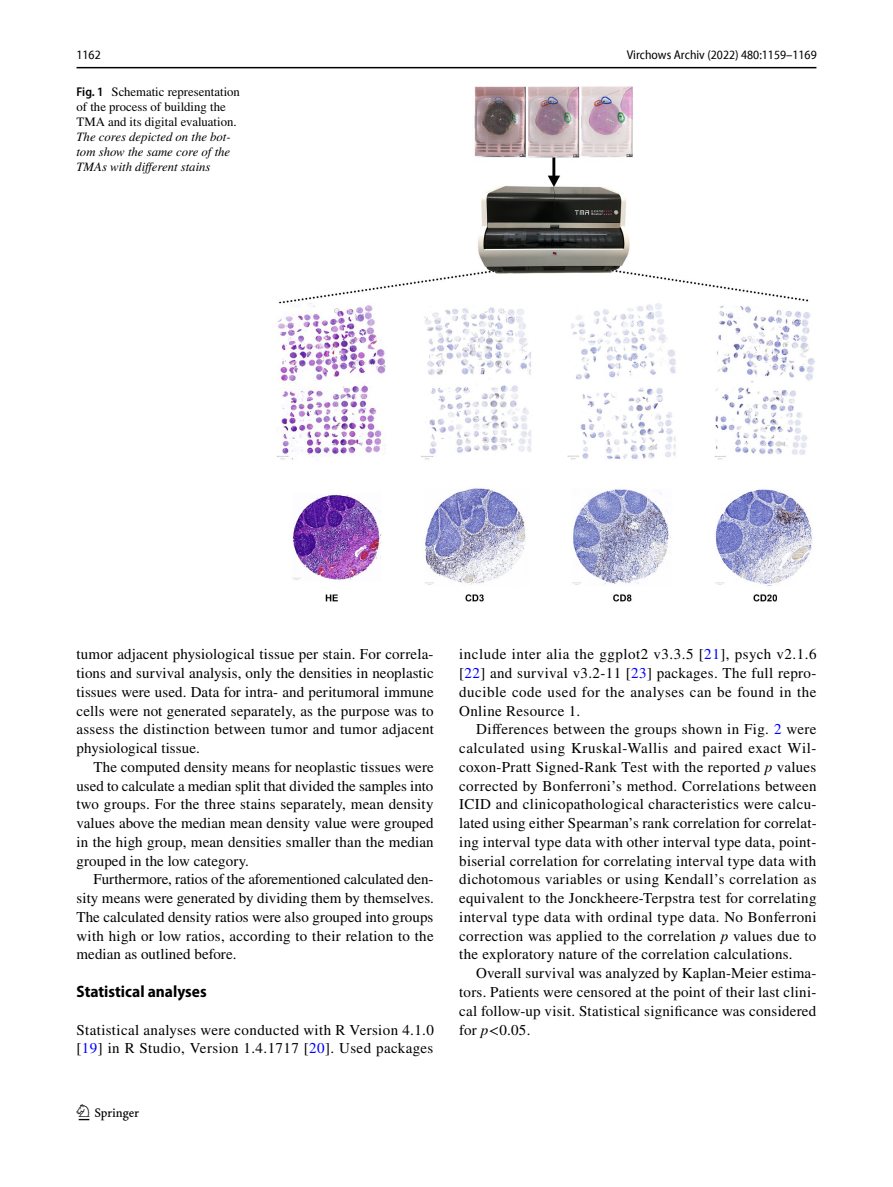
<style>
.page{position:relative;width:893px;height:1187px;background:#fff}
.page>*{position:absolute;margin:0;border:0;box-sizing:border-box;transform-origin:0 0}
.t1{font:22.5px "Springnew Regular 2";color:#000}
.t2{font:700 semi-condensed 16.5px "Myriad Pro";color:#000}
.t3{font:15px/18.8px "STIX";letter-spacing:.02em;color:#000;text-align:justify}
.t4{font:12.75px/15px "STIX";color:#000}
.t5{font:italic 12.75px/15px "STIX";color:#000;text-align:justify}
.t6{font:semi-condensed 12.75px "Myriad Pro Unic";color:#000}
.s1{font-family:"Myriad Pro";font-weight:600;font-stretch:semi-condensed}
.s2{color:#00f}
.s3{font-style:italic}
</style>
<div class="page">
<hr style="left:77px;top:67px;width:739px;height:1px;background:#000">
<img style="left:277px;top:87px;width:538px;height:515px">
<p class="t6" style="left:77px;top:50px;width:26px">1162</p>
<p class="t6" style="left:627px;top:50px;width:192px">Virchows Archiv (2022) 480:1159–1169</p>
<p class="t4" style="left:77px;top:85px;width:165px"><span class="s1">Fig. 1</span> Schematic representation of the process of building the<br>TMA and its digital evaluation.</p>
<p class="t5" style="left:77px;top:129px;width:156px">The cores depicted on the bot&shy;tom show the same core of the TMAs with different stains</p>
<p class="t3" style="left:77px;top:646px;width:359px">tumor adjacent physiological tissue per stain. For correla&shy;tions and survival analysis, only the densities in neoplastic tissues were used. Data for intra- and peritumoral immune cells were not generated separately, as the purpose was to assess the distinction between tumor and tumor adjacent physiological tissue.</p>
<p class="t3" style="left:77px;top:758px;width:359px;text-indent:17px">The computed density means for neoplastic tissues were used to calculate a median split that divided the samples into two groups. For the three stains separately, mean density values above the median mean density value were grouped in the high group, mean densities smaller than the median grouped in the low category.</p>
<p class="t3" style="left:77px;top:871px;width:359px;text-indent:17px">Furthermore, ratios of the aforementioned calculated den&shy;sity means were generated by dividing them by themselves.<br>The calculated density ratios were also grouped into groups with high or low ratios, according to their relation to the median as outlined before.</p>
<p class="t2" style="left:77px;top:982px;width:132px">Statistical analyses</p>
<p class="t3" style="left:77px;top:1021px;width:359px">Statistical analyses were conducted with R Version 4.1.0 [<span class="s2">19</span>] in R Studio, Version 1.4.1717 [<span class="s2">20</span>]. Used packages</p>
<h1 class="t1" style="left:79px;top:1104px;width:62px">1 3</h1>
<p class="t3" style="left:459px;top:646px;width:359px">include inter alia the ggplot2 v3.3.5 [<span class="s2">21</span>], psych v2.1.6 [<span class="s2">22</span>] and survival v3.2-11 [<span class="s2">23</span>] packages. The full repro&shy;ducible code used for the analyses can be found in the Online Resource 1.</p>
<p class="t3" style="left:459px;top:721px;width:359px;text-indent:17px">Differences between the groups shown in Fig. <span class="s2">2</span> were calculated using Kruskal-Wallis and paired exact Wil&shy;coxon-Pratt Signed-Rank Test with the reported <span class="s3">p</span> values corrected by Bonferroni’s method. Correlations between ICID and clinicopathological characteristics were calcu&shy;lated using either Spearman’s rank correlation for correlat&shy;ing interval type data with other interval type data, point&shy;biserial correlation for correlating interval type data with dichotomous variables or using Kendall’s correlation as equivalent to the Jonckheere-Terpstra test for correlating interval type data with ordinal type data. No Bonferroni correction was applied to the correlation <span class="s3">p</span> values due to the exploratory nature of the correlation calculations.</p>
<p class="t3" style="left:459px;top:964px;width:359px;text-indent:17px">Overall survival was analyzed by Kaplan-Meier estima&shy;tors. Patients were censored at the point of their last clini&shy;cal follow-up visit. Statistical significance was considered for <span class="s3">p</span>&lt;0.05.</p>
</div>
